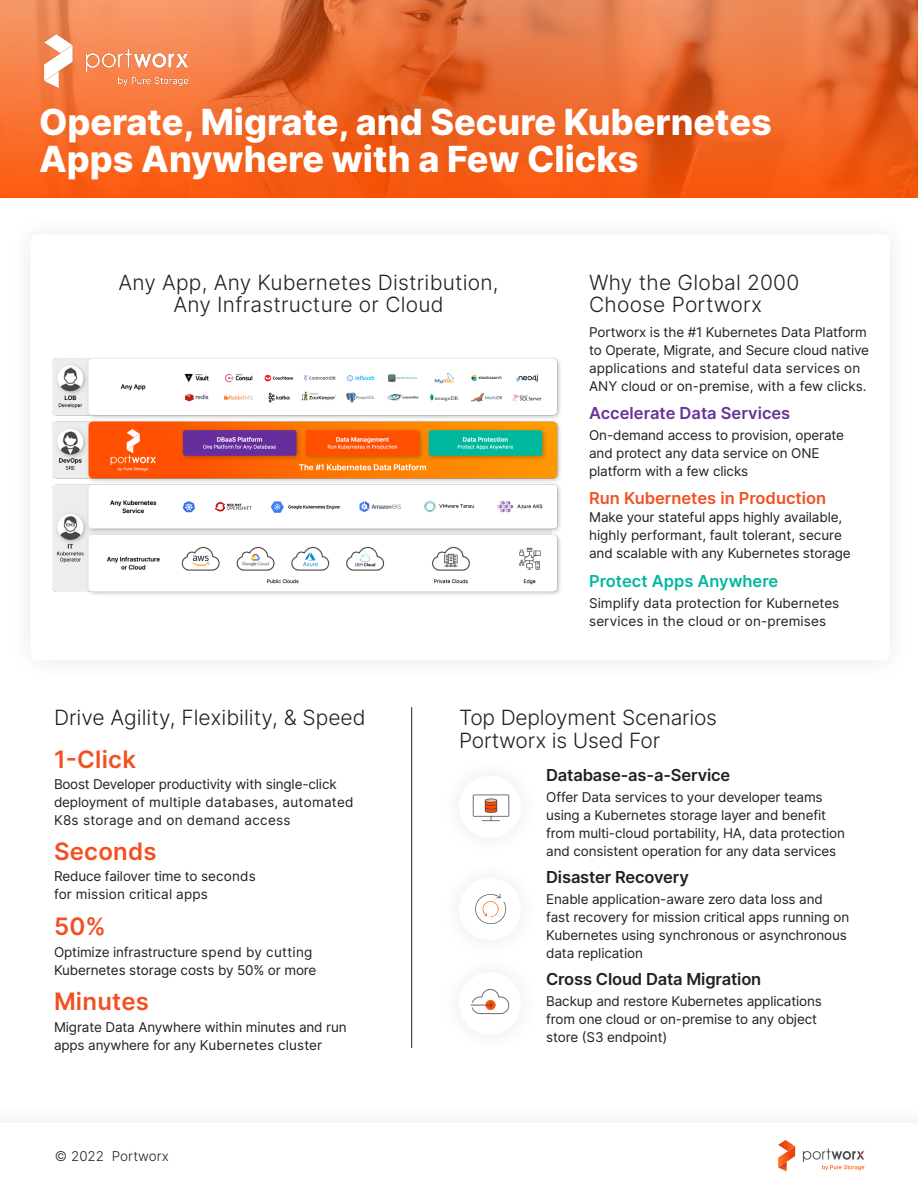
<style>
.page{position:relative;width:918px;height:1188px;background:#fff}
.page>*{position:absolute;margin:0;border:0;box-sizing:border-box;transform-origin:0 0}
.t1{font:800 36px/37.5px "Inter";color:#fff}
.t2{font:600 24px "Inter";letter-spacing:.01em;color:#f15122}
.t3{font:300 21px/22.5px "Inter";letter-spacing:.005em;color:#231f20}
.t4{font:600 16.5px "Inter";letter-spacing:-.01em;color:#231f20}
.t5{font:600 16.5px "Inter";color:#f15122}
.t6{font:600 16.5px "Inter";color:#663494}
.t7{font:600 16.5px "Inter";color:#01b89e}
.t8{font:13.5px/18px "Inter";letter-spacing:-.01em;color:#231f20}
.t9{font:13.5px/18px "Inter";letter-spacing:.015em;color:#231f20}
.t10{font:13.5px/18px "Inter";letter-spacing:.01em;color:#231f20}
.t11{font:300 13.5px "Inter";color:#231f20}
</style>
<div class="page">
<img style="left:0;top:0;width:918px;height:198px">
<img style="left:44px;top:34px;width:145px;height:53px">
<hr style="left:411px;top:707px;width:1px;height:341px;background:#231f20">
<svg style="left:778px;top:1140px;width:17px;height:31px"></svg>
<svg style="left:803px;top:1149px;width:62px;height:21px"></svg>
<img style="left:53px;top:358px;width:508px;height:237px">
<img style="left:470px;top:989px;width:40px;height:26px">
<img style="left:472px;top:794px;width:38px;height:28px">
<svg style="left:475px;top:894px;width:31px;height:30px"></svg>
<p class="t1" style="left:39px;top:102px;width:734px">Operate, Migrate, and Secure Kubernetes<br>Apps Anywhere with a Few Clicks</p>
<p class="t3" style="left:118px;top:271px;width:382px;text-align:center">Any App, Any Kubernetes Distribution,<br>Any Infrastructure or Cloud</p>
<p class="t3" style="left:589px;top:271px;width:212px">Why the Global 2000<br>Choose Portworx</p>
<p class="t8" style="left:589px;top:323px;width:281px">Portworx is the #1 Kubernetes Data Platform to Operate, Migrate, and Secure cloud native applications and stateful data services on ANY cloud or on-premise, with a few clicks.</p>
<p class="t6" style="left:589px;top:401px;width:203px">Accelerate Data Services</p>
<p class="t8" style="left:589px;top:426px;width:256px">On-demand access to provision, operate and protect any data service on ONE platform with a few clicks</p>
<p class="t5" style="left:589px;top:486px;width:239px">Run Kubernetes in Production</p>
<p class="t8" style="left:589px;top:508px;width:263px">Make your stateful apps highly available, highly performant, fault tolerant, secure and scalable with any Kubernetes storage</p>
<p class="t7" style="left:589px;top:568px;width:191px">Protect Apps Anywhere</p>
<p class="t8" style="left:589px;top:594px;width:252px">Simplify data protection for Kubernetes services in the cloud or on-premises</p>
<p class="t3" style="left:54px;top:706px;width:313px">Drive Agility, Flexibility, &amp; Speed</p>
<p class="t3" style="left:459px;top:706px;width:260px">Top Deployment Scenarios<br>Portworx is Used For</p>
<p class="t4" style="left:546px;top:762px;width:186px">Database-as-a-Service</p>
<p class="t8" style="left:546px;top:788px;width:300px">Offer Data services to your developer teams using a Kubernetes storage layer and benefit from multi-cloud portability, HA, data protection and consistent operation for any data services</p>
<p class="t4" style="left:546px;top:865px;width:144px">Disaster Recovery</p>
<p class="t8" style="left:546px;top:890px;width:305px">Enable application-aware zero data loss and fast recovery for mission critical apps running on Kubernetes using synchronous or asynchronous data replication</p>
<p class="t4" style="left:546px;top:967px;width:217px">Cross Cloud Data Migration</p>
<p class="t8" style="left:546px;top:992px;width:277px">Backup and restore Kubernetes applications from one cloud or on-premise to any object store (S3 endpoint)</p>
<p class="t2" style="left:54px;top:741px;width:84px">1-Click</p>
<p class="t9" style="left:54px;top:775px;width:301px">Boost Developer productivity with single-click deployment of multiple databases, automated<br>K8s storage and on demand access</p>
<p class="t2" style="left:54px;top:833px;width:104px">Seconds</p>
<p class="t10" style="left:54px;top:867px;width:203px">Reduce failover time to seconds for mission critical apps</p>
<p class="t2" style="left:54px;top:909px;width:53px">50%</p>
<p class="t8" style="left:54px;top:942px;width:264px">Optimize infrastructure spend by cutting<br>Kubernetes storage costs by 50% or more</p>
<p class="t2" style="left:54px;top:984px;width:97px">Minutes</p>
<p class="t8" style="left:54px;top:1018px;width:294px">Migrate Data Anywhere within minutes and run apps anywhere for any Kubernetes cluster</p>
<p class="t11" style="left:55px;top:1146px;width:115px">© 2022 Portworx</p>
</div>
